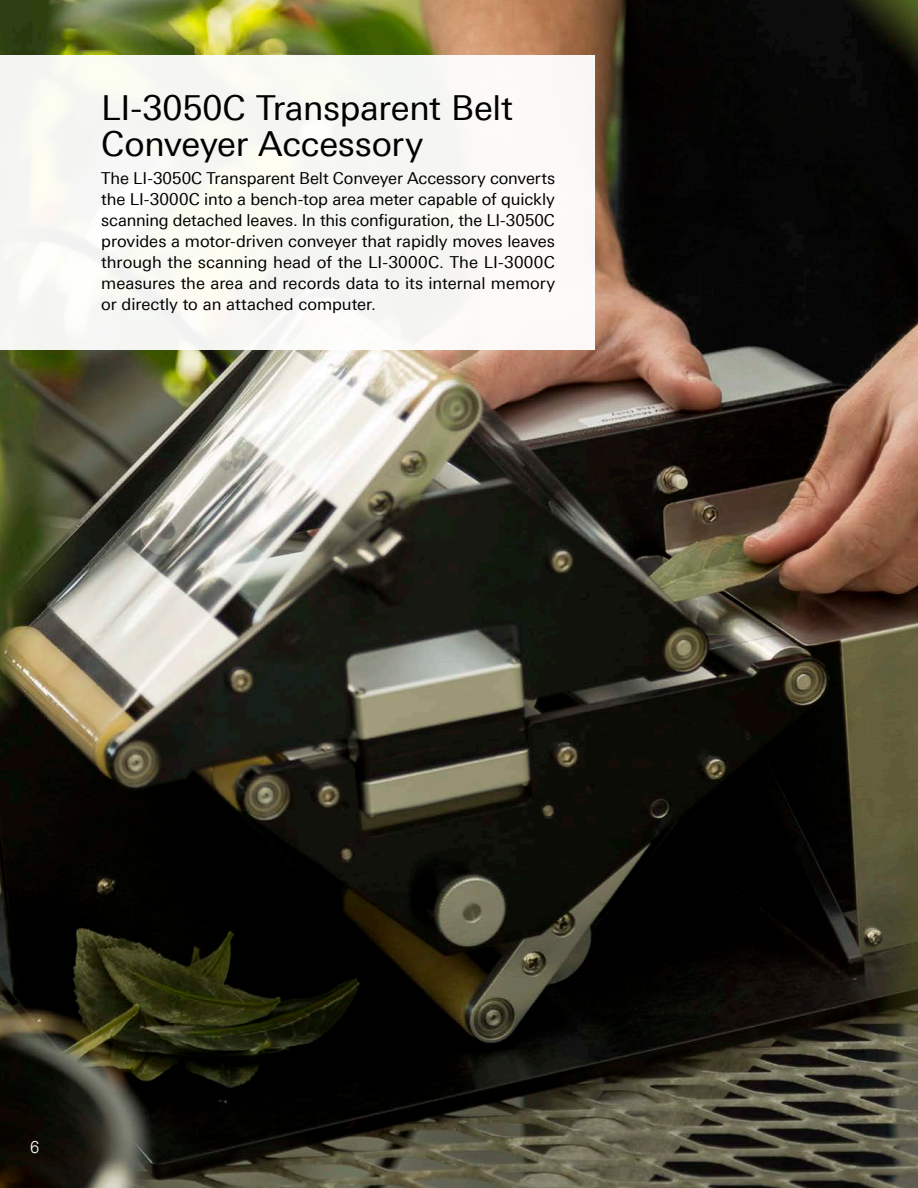
<style>
.page{position:relative;width:918px;height:1188px;background:#fff}
.page>*{position:absolute;margin:0;border:0;box-sizing:border-box;transform-origin:0 0}
.Heading{font:34.5px/36px "Univers Next Pro";letter-spacing:-.01em;color:#000}
.Copy{font:16.5px/21px "Univers Next Pro";color:#000;text-align:justify}
.Copy-2{font:300 16.5px "Univers Next Pro";color:#fff}
</style>
<div class="page">
<img style="left:0;top:0;width:918px;height:1188px">
<div style="left:0;top:55px;width:595px;height:295px;background:#f8f8f3"></div>
<p class="Heading" style="left:101px;top:90px;width:413px">LI-3050C Transparent Belt<br>Conveyer Accessory</p>
<p class="Copy" style="left:101px;top:168px;width:455px">The LI-3050C Transparent Belt Conveyer Accessory converts the LI-3000C into a bench-top area meter capable of quickly scanning detached leaves. In this configuration, the LI-3050C provides a motor-driven conveyer that rapidly moves leaves through the scanning head of the LI-3000C. The LI-3000C measures the area and records data to its internal memory or directly to an attached computer.</p>
<p class="Copy-2" style="left:30px;top:1137px;width:11px">6</p>
</div>
